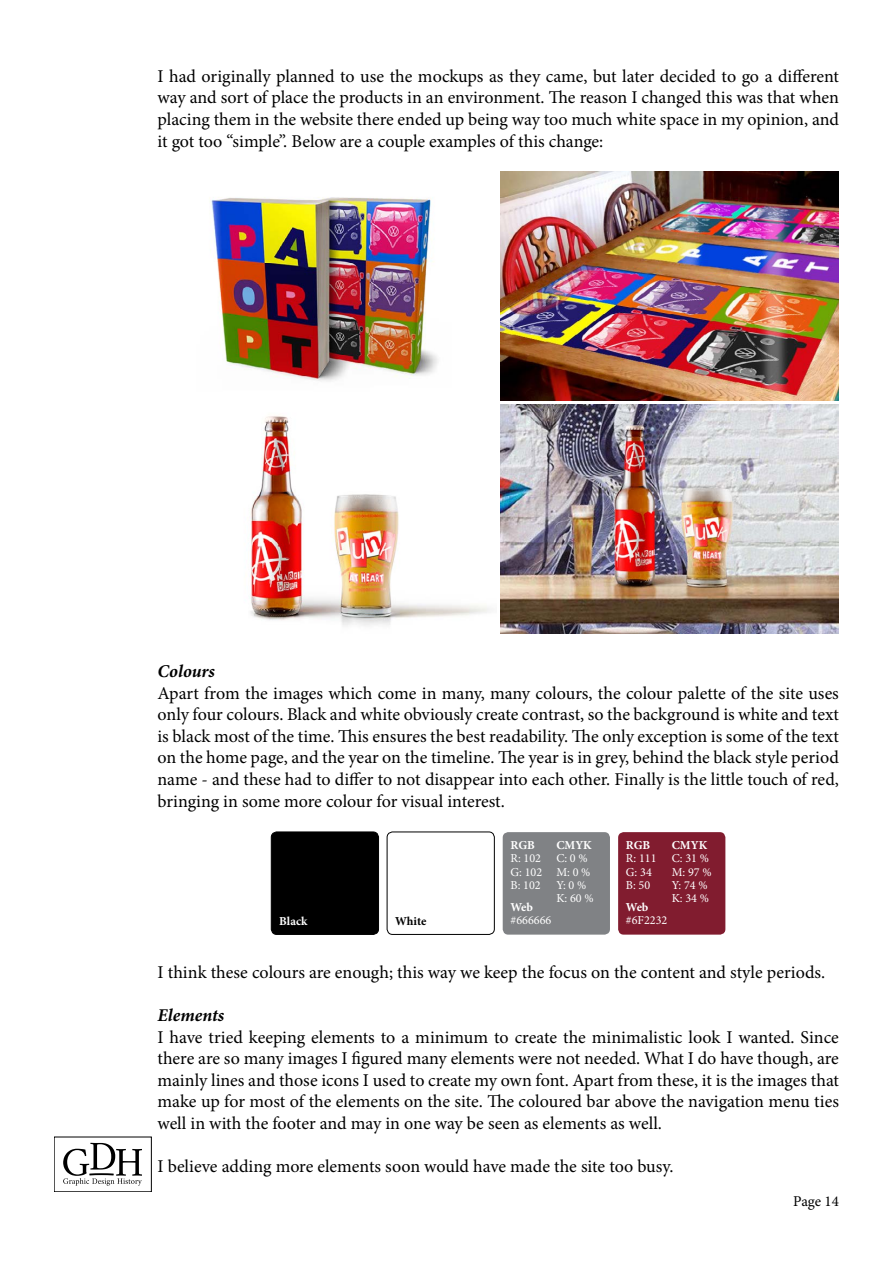
<style>
.page{position:relative;width:893px;height:1263px;background:#fff}
.page>*{position:absolute;margin:0;border:0;box-sizing:border-box;transform-origin:0 0}
.t1{font:18px/21.6px "Minion Pro";letter-spacing:-.005em;color:#000;text-align:justify}
.t2{font:italic 700 18px "Minion Pro";color:#000}
.t3{font:15px "Minion Pro";letter-spacing:-.005em;color:#000}
.t4{font:12.15px/13.4px "Minion Pro";color:#fff}
.t5{font:700 12.15px "Minion Pro";color:#fff}
.t6{font:700 12.15px "Minion Pro";letter-spacing:-.005em;color:#000}
</style>
<div class="page">
<svg style="left:63px;top:1143px;width:79px;height:43px"></svg>
<img style="left:211px;top:197px;width:227px;height:184px">
<img style="left:500px;top:172px;width:339px;height:229px">
<img style="left:250px;top:416px;width:240px;height:210px">
<img style="left:500px;top:404px;width:339px;height:230px">
<div style="left:271px;top:832px;width:108px;height:102px;background:#000;border-radius:6px"></div>
<div style="left:271px;top:832px;width:108px;height:103px;border:1px solid #000;border-radius:6px"></div>
<div style="left:387px;top:832px;width:107px;height:103px;border:1px solid #000;border-radius:6px"></div>
<div style="left:503px;top:832px;width:107px;height:103px;background:#808285;border-radius:6px"></div>
<div style="left:618px;top:832px;width:107px;height:103px;background:#811c2f;border-radius:6px"></div>
<p class="t1" style="left:158px;top:65px;width:683px">I had originally planned to use the mockups as they came, but later decided to go a different way and sort of place the products in an environment. The reason I changed this was that when placing them in the website there ended up being way too much white space in my opinion, and it got too “simple”. Below are a couple examples of this change:</p>
<p class="t2" style="left:158px;top:658px;width:59px">Colours</p>
<p class="t1" style="left:158px;top:682px;width:683px">Apart from the images which come in many, many colours, the colour palette of the site uses only four colours. Black and white obviously create contrast, so the background is white and text is black most of the time. This ensures the best readability. The only exception is some of the text on the home page, and the year on the timeline. The year is in grey, behind the black style period name - and these had to differ to not disappear into each other. Finally is the little touch of red, bringing in some more colour for visual interest.</p>
<p class="t5" style="left:279px;top:913px;width:30px">Black</p>
<p class="t6" style="left:395px;top:913px;width:33px">White</p>
<p class="t5" style="left:510px;top:836px;width:26px">RGB</p>
<p class="t4" style="left:510px;top:852px;width:33px;text-align:justify">R: 102<br>G: 102<br>B: 102</p>
<p class="t5" style="left:510px;top:898px;width:24px">Web</p>
<p class="t4" style="left:510px;top:914px;width:42px">#666666</p>
<p class="t5" style="left:556px;top:836px;width:37px">CMYK</p>
<p class="t4" style="left:556px;top:852px;width:39px">C: 0 %<br>M: 0 %<br>Y: 0 %<br>K: 60 %</p>
<p class="t5" style="left:626px;top:836px;width:26px">RGB</p>
<p class="t4" style="left:626px;top:852px;width:32px">R: 111<br>G: 34<br>B: 50</p>
<p class="t5" style="left:626px;top:898px;width:24px">Web</p>
<p class="t4" style="left:626px;top:914px;width:43px">#6F2232</p>
<p class="t5" style="left:672px;top:836px;width:37px">CMYK</p>
<p class="t4" style="left:672px;top:852px;width:41px">C: 31 %<br>M: 97 %<br>Y: 74 %<br>K: 34 %</p>
<p class="t1" style="left:158px;top:961px;width:669px">I think these colours are enough; this way we keep the focus on the content and style periods.</p>
<p class="t2" style="left:158px;top:1002px;width:68px">Elements</p>
<p class="t1" style="left:158px;top:1026px;width:683px">I have tried keeping elements to a minimum to create the minimalistic look I wanted. Since there are so many images I figured many elements were not needed. What I do have though, are mainly lines and those icons I used to create my own font. Apart from these, it is the images that make up for most of the elements on the site. The coloured bar above the navigation menu ties well in with the footer and may in one way be seen as elements as well.</p>
<p class="t1" style="left:158px;top:1156px;width:517px">I believe adding more elements soon would have made the site too busy.</p>
<p class="t3" style="left:793px;top:1191px;width:47px">Page 14</p>
</div>
